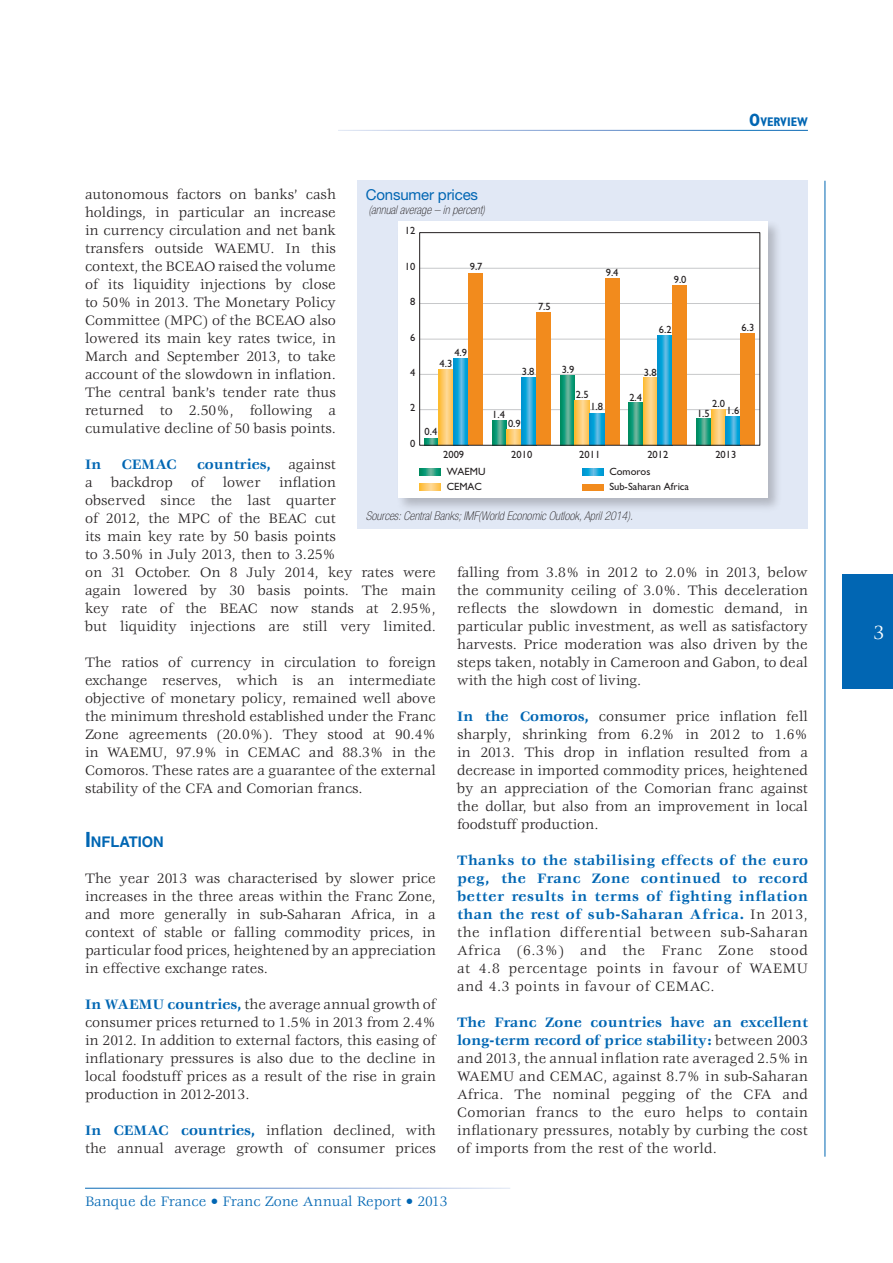
<style>
.page{position:relative;width:893px;height:1263px;background:#fff}
.page>*{position:absolute;margin:0;border:0;box-sizing:border-box;transform-origin:0 0}
.t1{font:21px "Veljovic Std";color:#fff}
.t2{font:15px/18px "Veljovic Std";color:#231f20;text-align:justify}
.t3{font:15px "Veljovic Std";color:#0166b3}
.t4{font:15px "Helvetica Neue LT Std";letter-spacing:-.01em;color:#0166b3}
.t5{font:700 15px "Veljovic Std";color:#0166b3}
.t6{font:700 14.7px "Helvetica LT Std";color:#0166b3}
.t7{font:700 condensed 12.6px "Gill Sans Std";color:#0166b3}
.t8{font:italic 100 condensed 12px "Helvetica Neue LT Std";color:#231f20}
.t9{font:10.5px "Gill Sans Std";color:#231f20}
.s1{font-size:18px}
.s2{font-weight:700;color:#0166b3}
.s3{font-size:21px}
</style>
<div class="page">
<hr style="left:825px;top:181px;width:1px;height:976px;background:#0166b3">
<div style="left:842px;top:574px;width:51px;height:115px;background:#0166b3"></div>
<div style="left:357px;top:181px;width:451px;height:348px;background:#e1e8f5"></div>
<div style="left:396px;top:219px;width:386px;height:293px;background:#231f20;opacity:.25"></div>
<div style="left:398px;top:221px;width:369px;height:276px;background:#fff"></div>
<hr style="left:420px;top:268px;width:340px;height:1px;background:#c7c8ca">
<hr style="left:420px;top:303px;width:340px;height:1px;background:#c7c8ca">
<hr style="left:420px;top:339px;width:340px;height:1px;background:#c7c8ca">
<hr style="left:420px;top:374px;width:340px;height:1px;background:#c7c8ca">
<hr style="left:420px;top:409px;width:340px;height:1px;background:#c7c8ca">
<svg style="left:420px;top:469px;width:21px;height:6px"></svg>
<svg style="left:582px;top:469px;width:22px;height:6px"></svg>
<svg style="left:420px;top:484px;width:21px;height:6px"></svg>
<div style="left:582px;top:484px;width:22px;height:6px;background:#f28b1d"></div>
<svg style="left:424px;top:438px;width:15px;height:6px"></svg>
<svg style="left:492px;top:420px;width:15px;height:24px"></svg>
<svg style="left:696px;top:419px;width:15px;height:25px"></svg>
<svg style="left:628px;top:403px;width:15px;height:41px"></svg>
<svg style="left:560px;top:376px;width:15px;height:68px"></svg>
<svg style="left:507px;top:429px;width:15px;height:15px"></svg>
<svg style="left:711px;top:410px;width:15px;height:34px"></svg>
<svg style="left:575px;top:401px;width:15px;height:43px"></svg>
<svg style="left:643px;top:378px;width:15px;height:66px"></svg>
<svg style="left:439px;top:370px;width:15px;height:74px"></svg>
<svg style="left:726px;top:417px;width:14px;height:27px"></svg>
<svg style="left:590px;top:413px;width:15px;height:31px"></svg>
<svg style="left:522px;top:378px;width:14px;height:66px"></svg>
<svg style="left:454px;top:358px;width:14px;height:86px"></svg>
<svg style="left:658px;top:335px;width:15px;height:109px;background:#2da5ce"></svg>
<div style="left:740px;top:334px;width:15px;height:111px;background:#f28b1d"></div>
<div style="left:536px;top:313px;width:15px;height:132px;background:#f28b1d"></div>
<div style="left:673px;top:286px;width:14px;height:159px;background:#f28b1d"></div>
<div style="left:605px;top:279px;width:14px;height:166px;background:#f28b1d"></div>
<div style="left:468px;top:273px;width:15px;height:172px;background:#f28b1d"></div>
<div style="left:419px;top:232px;width:341px;height:214px;border:1px solid #231f20"></div>
<p class="t7" style="left:749px;top:114px;width:60px"><span class="s1">O</span>VERVIEW</p>
<p class="t2" style="left:85px;top:186px;width:252px">autonomous factors on banks’ cash holdings, in particular an increase in currency circulation and net bank transfers outside WAEMU. In this context, the BCEAO raised the volume of its liquidity injections by close to 50% in 2013. The Monetary Policy Committee (MPC) of the BCEAO also lowered its main key rates twice, in March and September 2013, to take account of the slowdown in inflation.<br>The central bank’s tender rate thus returned to 2.50%, following a cumulative decline of 50 basis points.</p>
<p class="t5" style="left:85px;top:456px;width:18px">In</p>
<p class="t5" style="left:122px;top:456px;width:56px">CEMAC</p>
<p class="t4" style="left:366px;top:186px;width:114px">Consumer prices</p>
<p class="t8" style="left:369px;top:203px;width:118px">(annual average – in percent)</p>
<p class="t9" style="left:405px;top:225px;width:12px">12</p>
<p class="t9" style="left:405px;top:260px;width:12px">10</p>
<p class="t9" style="left:470px;top:261px;width:14px">9.7</p>
<p class="t9" style="left:606px;top:267px;width:14px">9.4</p>
<p class="t9" style="left:674px;top:274px;width:14px">9.0</p>
<p class="t9" style="left:410px;top:296px;width:7px">8</p>
<p class="t9" style="left:538px;top:300px;width:14px">7.5</p>
<p class="t9" style="left:741px;top:322px;width:14px">6.3</p>
<p class="t9" style="left:659px;top:324px;width:14px">6.2</p>
<p class="t9" style="left:410px;top:331px;width:7px">6</p>
<p class="t9" style="left:454px;top:346px;width:14px">4.9</p>
<p class="t9" style="left:439px;top:358px;width:14px">4.3</p>
<p class="t9" style="left:562px;top:364px;width:14px">3.9</p>
<p class="t9" style="left:522px;top:366px;width:14px">3.8</p>
<p class="t9" style="left:644px;top:366px;width:14px">3.8</p>
<p class="t9" style="left:410px;top:366px;width:7px">4</p>
<p class="t9" style="left:576px;top:389px;width:14px">2.5</p>
<p class="t9" style="left:629px;top:391px;width:14px">2.4</p>
<p class="t9" style="left:712px;top:397px;width:14px">2.0</p>
<p class="t9" style="left:590px;top:401px;width:14px">1.8</p>
<p class="t9" style="left:410px;top:402px;width:7px">2</p>
<p class="t9" style="left:726px;top:405px;width:14px">1.6</p>
<p class="t9" style="left:697px;top:407px;width:14px">1.5</p>
<p class="t9" style="left:492px;top:408px;width:14px">1.4</p>
<p class="t9" style="left:508px;top:417px;width:14px">0.9</p>
<p class="t9" style="left:424px;top:426px;width:14px">0.4</p>
<p class="t9" style="left:410px;top:437px;width:7px">0</p>
<p class="t9" style="left:443px;top:449px;width:22px">2009</p>
<p class="t9" style="left:511px;top:449px;width:22px">2010</p>
<p class="t9" style="left:579px;top:449px;width:22px">2011</p>
<p class="t9" style="left:647px;top:449px;width:22px">2012</p>
<p class="t9" style="left:715px;top:449px;width:22px">2013</p>
<p class="t9" style="left:447px;top:466px;width:40px">WAEMU</p>
<p class="t9" style="left:609px;top:466px;width:43px">Comoros</p>
<p class="t9" style="left:447px;top:481px;width:37px">CEMAC</p>
<p class="t9" style="left:609px;top:481px;width:81px">Sub-Saharan Africa</p>
<p class="t8" style="left:366px;top:509px;width:269px">Sources: Central Banks; IMF(World Economic Outlook, April 2014).</p>
<p class="t2" style="left:85px;top:456px;width:352px;text-align:left;text-indent:112px"><span class="s2">countries,</span> against<br>a backdrop of lower inflation<br>observed since the last quarter<br>of 2012, the MPC of the BEAC cut<br>its main key rate by 50 basis points<br>to 3.50% in July 2013, then to 3.25%<br>on 31 October. On 8 July 2014, key rates were again lowered by 30 basis points. The main key rate of the BEAC now stands at 2.95%, but liquidity injections are still very limited.</p>
<p class="t2" style="left:85px;top:654px;width:352px">The ratios of currency in circulation to foreign exchange reserves, which is an intermediate objective of monetary policy, remained well above the minimum threshold established under the Franc Zone agreements (20.0%). They stood at 90.4% in WAEMU, 97.9% in CEMAC and 88.3% in the Comoros. These rates are a guarantee of the external stability of the CFA and Comorian francs.</p>
<p class="t6" style="left:85px;top:833px;width:80px"><span class="s3">I</span> NFLATION</p>
<p class="t2" style="left:85px;top:870px;width:352px">The year 2013 was characterised by slower price increases in the three areas within the Franc Zone, and more generally in sub-Saharan Africa, in a context of stable or falling commodity prices, in particular food prices, heightened by an appreciation in effective exchange rates.</p>
<p class="t2" style="left:85px;top:996px;width:352px"><span class="s2">In WAEMU countries,</span> the average annual growth of consumer prices returned to 1.5% in 2013 from 2.4% in 2012. In addition to external factors, this easing of inflationary pressures is also due to the decline in local foodstuff prices as a result of the rise in grain production in 2012-2013.</p>
<p class="t2" style="left:85px;top:1122px;width:352px"><span class="s2">In CEMAC countries,</span> inflation declined, with the annual average growth of consumer prices</p>
<p class="t2" style="left:457px;top:564px;width:352px">falling from 3.8% in 2012 to 2.0% in 2013, below the community ceiling of 3.0%. This deceleration reflects the slowdown in domestic demand, in particular public investment, as well as satisfactory harvests. Price moderation was also driven by the steps taken, notably in Cameroon and Gabon, to deal with the high cost of living.</p>
<p class="t2" style="left:457px;top:708px;width:352px"><span class="s2">In the Comoros,</span> consumer price inflation fell sharply, shrinking from 6.2% in 2012 to 1.6% in 2013. This drop in inflation resulted from a decrease in imported commodity prices, heightened by an appreciation of the Comorian franc against the dollar, but also from an improvement in local foodstuff production.</p>
<p class="t2" style="left:457px;top:852px;width:352px"><span class="s2">Thanks to the stabilising effects of the euro peg, the Franc Zone continued to record better results in terms of fighting inflation than the rest of sub-Saharan Africa.</span> In 2013, the inflation differential between sub-Saharan Africa (6.3%) and the Franc Zone stood at 4.8 percentage points in favour of WAEMU and 4.3 points in favour of CEMAC.</p>
<p class="t2" style="left:457px;top:1014px;width:352px"><span class="s2">The Franc Zone countries have an excellent long-term record of price stability:</span> between 2003 and 2013, the annual inflation rate averaged 2.5% in WAEMU and CEMAC, against 8.7% in sub-Saharan Africa. The nominal pegging of the CFA and Comorian francs to the euro helps to contain inflationary pressures, notably by curbing the cost of imports from the rest of the world.</p>
<p class="t3" style="left:85px;top:1193px;width:364px">Banque de France • Franc Zone Annual Report • 2013</p>
<h1 class="t1" style="left:874px;top:621px;width:12px">3</h1>
</div>
